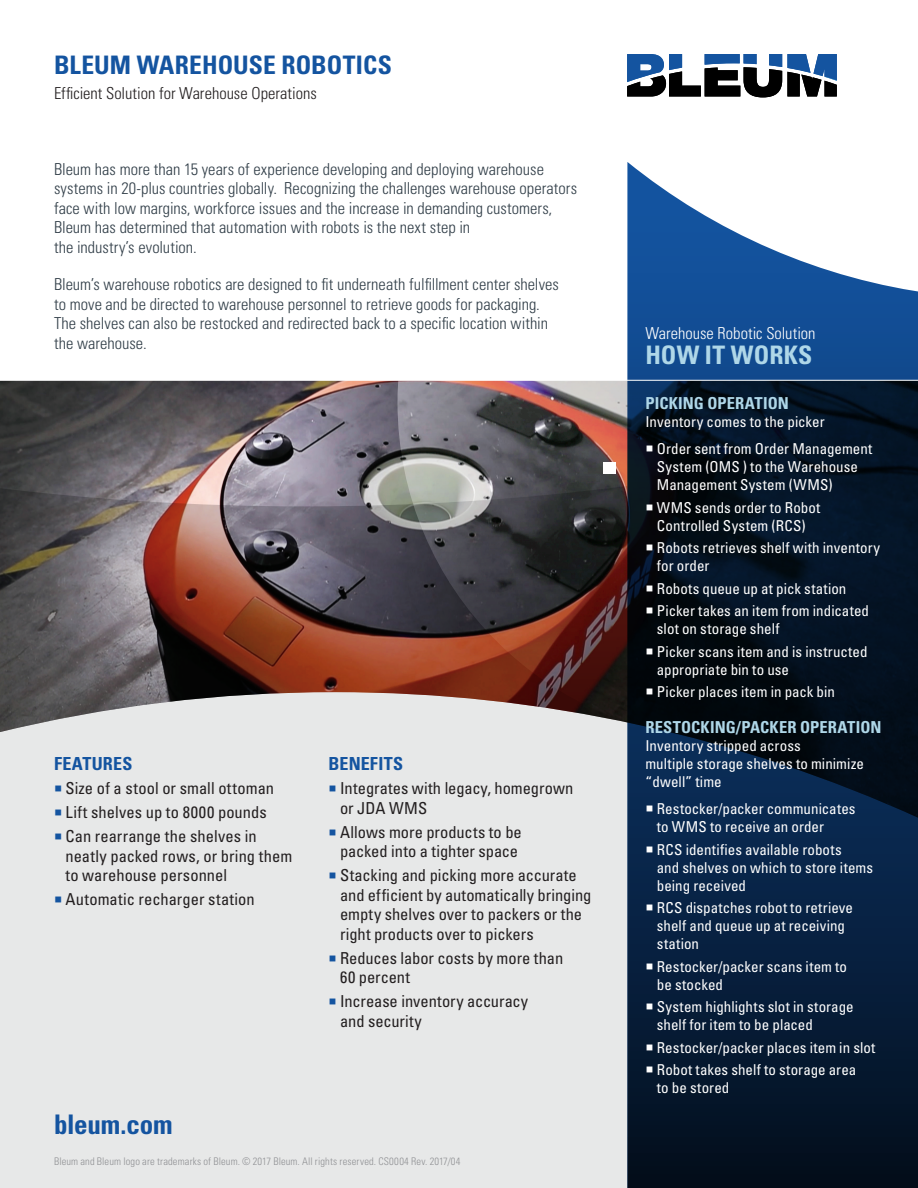
<style>
.page{position:relative;width:918px;height:1188px;background:#fff}
.page>*{position:absolute;margin:0;border:0;box-sizing:border-box;transform-origin:0 0}
.t1{font:700 condensed 27px "Univers";letter-spacing:-.01em;color:#1454a0}
.t2{font:700 condensed 25.5px "Univers";letter-spacing:.005em;color:#1454a0}
.t3{font:700 condensed 25.5px "Univers";letter-spacing:.005em;color:#afd7e8}
.t4{font:700 condensed 18px "Univers";letter-spacing:.01em;color:#1454a0}
.t5{font:300 condensed 16.5px/19.5px "Univers";color:#313e48}
.t6{font:condensed 16.5px/19.5px "Univers";color:#231f20}
.t7{font:700 condensed 16.5px "Univers";letter-spacing:.005em;color:#afd7e8}
.t8{font:300 condensed 16.5px "Univers";color:#231f20}
.t9{font:300 condensed 16.5px "Univers";color:#fff}
.t10{font:condensed 15px/18px "Univers";letter-spacing:.005em;color:#fff}
.t11{font:300 condensed 10.5px "Univers";letter-spacing:.01em;color:#919295}
.s1{color:#1454a0}
</style>
<div class="page">
<div style="left:0;top:818px;width:627px;height:370px;background:#e7e8e8"></div>
<img style="left:0;top:381px;width:627px;height:437px">
<svg style="left:627px;top:54px;width:210px;height:11px"></svg>
<svg style="left:398px;top:65px;width:439px;height:675px"></svg>
<svg style="left:627px;top:162px;width:291px;height:1026px;background:#1a304b"></svg>
<hr style="left:0;top:380px;width:918px;height:1px;background:#fff">
<p class="t2" style="left:54px;top:49px;width:339px">BLEUM WAREHOUSE ROBOTICS</p>
<p class="t8" style="left:54px;top:84px;width:264px">Efficient Solution for Warehouse Operations</p>
<p class="t5" style="left:54px;top:159px;width:525px">Bleum has more than 15 years of experience developing and deploying warehouse systems in 20-plus countries globally. Recognizing the challenges warehouse operators face with low margins, workforce issues and the increase in demanding customers, Bleum has determined that automation with robots is the next step in<br>the industry’s evolution.</p>
<p class="t5" style="left:54px;top:275px;width:507px">Bleum’s warehouse robotics are designed to fit underneath fulfillment center shelves to move and be directed to warehouse personnel to retrieve goods for packaging.<br>The shelves can also be restocked and redirected back to a specific location within the warehouse.</p>
<p class="t4" style="left:54px;top:753px;width:80px">FEATURES</p>
<p class="t6" style="left:54px;top:778px;width:222px"><span class="s1">○</span> Size of a stool or small ottoman</p>
<p class="t6" style="left:54px;top:802px;width:214px"><span class="s1">○</span> Lift shelves up to 8000 pounds</p>
<p class="t6" style="left:65px;top:826px;width:228px;text-indent:-11px"><span class="s1">○</span> Can rearrange the shelves in neatly packed rows, or bring them to warehouse personnel</p>
<p class="t6" style="left:54px;top:889px;width:202px"><span class="s1">○</span> Automatic recharger station</p>
<p class="t1" style="left:54px;top:1108px;width:120px">bleum.com</p>
<p class="t4" style="left:329px;top:753px;width:76px">BENEFITS</p>
<p class="t6" style="left:340px;top:778px;width:235px;text-indent:-11px"><span class="s1">○</span> Integrates with legacy, homegrown or JDA WMS</p>
<p class="t6" style="left:329px;top:821px;width:195px;text-align:center"><span class="s1">○</span> Allows more products to be packed into a tighter space</p>
<p class="t6" style="left:340px;top:865px;width:253px;text-indent:-11px"><span class="s1">○</span> Stacking and picking more accurate and efficient by automatically bringing empty shelves over to packers or the right products over to pickers</p>
<p class="t6" style="left:340px;top:947px;width:225px;text-indent:-11px"><span class="s1">○</span> Reduces labor costs by more than<br>60 percent</p>
<p class="t6" style="left:340px;top:991px;width:190px;text-indent:-11px"><span class="s1">○</span> Increase inventory accuracy and security</p>
<p class="t11" style="left:54px;top:1155px;width:408px">Bleum and Bleum logo are trademarks of Bleum. © 2017 Bleum. All rights reserved. CS0004 Rev. 2017/04</p>
<p class="t9" style="left:645px;top:323px;width:172px">Warehouse Robotic Solution</p>
<p class="t3" style="left:645px;top:339px;width:168px">HOW IT WORKS</p>
<p class="t7" style="left:645px;top:393px;width:145px">PICKING OPERATION</p>
<p class="t10" style="left:645px;top:412px;width:181px">Inventory comes to the picker</p>
<p class="t10" style="left:657px;top:439px;width:217px;text-indent:-11px">○ Order sent from Order Management<br>System (OMS ) to the Warehouse<br>Management System (WMS)</p>
<p class="t10" style="left:645px;top:498px;width:176px;text-align:center">○ WMS sends order to Robot<br>Controlled System (RCS)</p>
<p class="t10" style="left:657px;top:538px;width:225px;text-indent:-11px">○ Robots retrieves shelf with inventory for order</p>
<p class="t10" style="left:645px;top:579px;width:203px">○ Robots queue up at pick station</p>
<p class="t10" style="left:657px;top:601px;width:214px;text-indent:-11px">○ Picker takes an item from indicated slot on storage shelf</p>
<p class="t10" style="left:657px;top:642px;width:212px;text-indent:-11px">○ Picker scans item and is instructed appropriate bin to use</p>
<p class="t10" style="left:645px;top:682px;width:191px">○ Picker places item in pack bin</p>
<p class="t7" style="left:645px;top:717px;width:238px">RESTOCKING/PACKER OPERATION</p>
<p class="t10" style="left:645px;top:736px;width:220px">Inventory stripped across<br>multiple storage shelves to minimize “dwell” time</p>
<p class="t10" style="left:657px;top:799px;width:200px;text-indent:-11px">○ Restocker/packer communicates to WMS to receive an order</p>
<p class="t10" style="left:657px;top:840px;width:218px;text-indent:-11px">○ RCS identifies available robots<br>and shelves on which to store items being received</p>
<p class="t10" style="left:657px;top:898px;width:198px;text-indent:-11px">○ RCS dispatches robot to retrieve shelf and queue up at receiving station</p>
<p class="t10" style="left:657px;top:957px;width:192px;text-indent:-11px">○ Restocker/packer scans item to be stocked</p>
<p class="t10" style="left:657px;top:997px;width:198px;text-indent:-11px">○ System highlights slot in storage shelf for item to be placed</p>
<p class="t10" style="left:645px;top:1038px;width:232px">○ Restocker/packer places item in slot</p>
<p class="t10" style="left:657px;top:1060px;width:201px;text-indent:-11px">○ Robot takes shelf to storage area to be stored</p>
</div>
